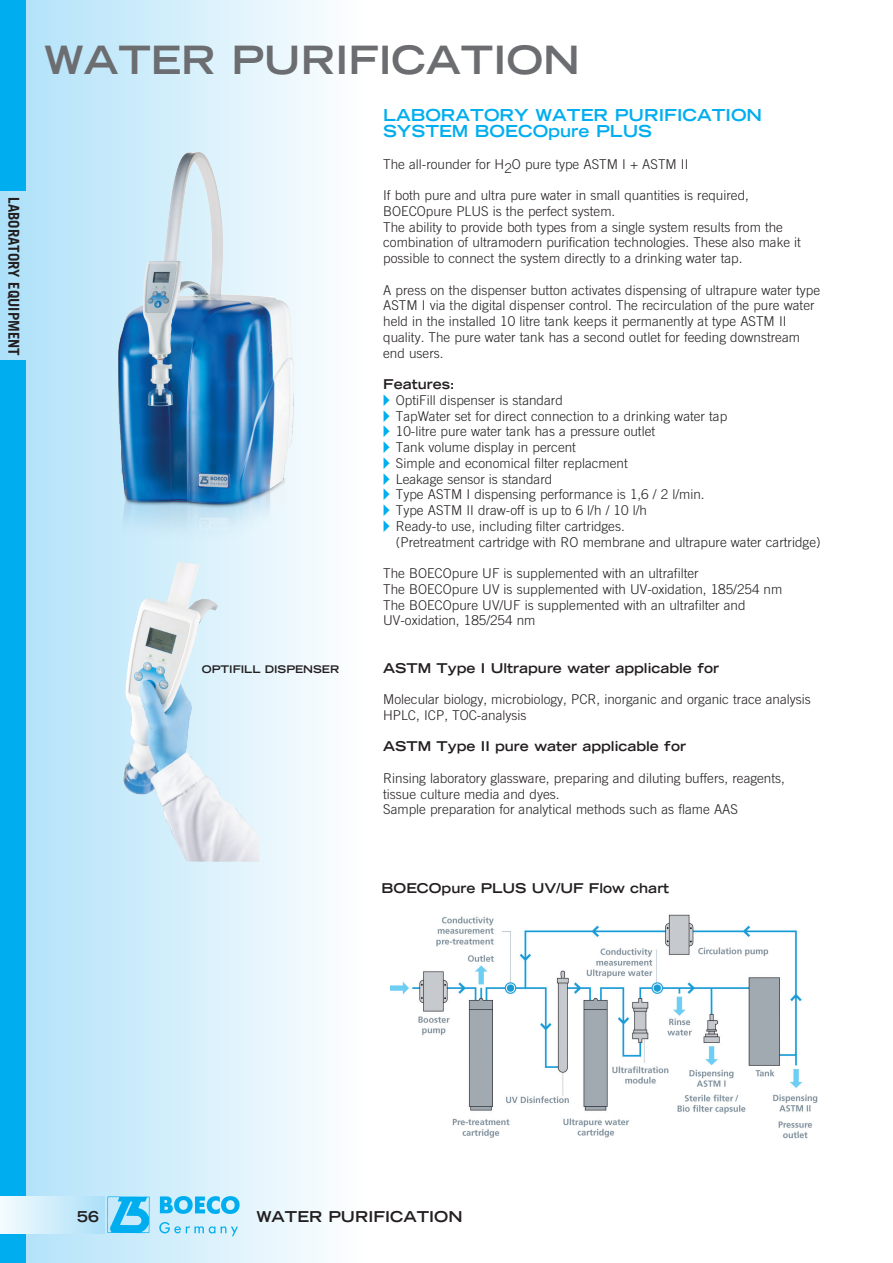
<style>
.page{position:relative;width:893px;height:1263px;background:#fff}
.page>*{position:absolute;margin:0;border:0;box-sizing:border-box;transform-origin:0 0}
.t1{font:700 expanded 39px "Trade Gothic LH";color:#6c6d70}
.t2{font:700 expanded 16.5px/15.8px "Trade Gothic LH";color:#00aeef}
.t3{font:700 expanded 15px "Trade Gothic LH";color:#231f20}
.t4{font:700 15px "Trade Gothic";color:#231f20}
.t5{font:300 13.5px/15.8px "Trade Gothic";color:#231f20}
.t6{font:700 expanded 13.5px "Trade Gothic LH";color:#231f20}
.t7{font:700 expanded 10.5px "Trade Gothic LH";color:#231f20}
.s1{font-family:"European Pi Three";font-weight:400;color:#00aeef}
</style>
<div class="page">
<img style="left:390px;top:914px;width:428px;height:225px">
<svg style="left:0;top:0;width:323px;height:1263px;background:#d2edfa"></svg>
<div style="left:0;top:361px;width:26px;height:902px;background:#00aeef"></div>
<div style="left:0;top:0;width:26px;height:190px;background:#00aeef"></div>
<img style="left:107px;top:1194px;width:134px;height:44px">
<div style="left:0;top:1196px;width:105px;height:37px;background:linear-gradient(to right,#f5fbfd,#ace0f9)"></div>
<img style="left:45px;top:137px;width:278px;height:404px">
<img style="left:125px;top:598px;width:42px;height:119px">
<p class="t4" style="left:23px;top:197px;width:160px;rotate:90deg">LAboratory Equipment</p>
<h1 class="t1" style="left:44px;top:35px;width:74px">WATER</h1>
<h1 class="t1" style="left:231px;top:35px;width:30px">PURIFICATION</h1>
<p class="t7" style="left:202px;top:662px;width:139px">Optifill Dispenser</p>
<p class="t2" style="left:383px;top:107px;width:380px">laboratory water purification system BOECO</p>
<p class="t2" style="left:548px;top:123px;width:63px">pure PLUS</p>
<p class="t5" style="left:383px;top:156px;width:307px">The all-rounder for H2O pure type ASTM I + ASTM II</p>
<p class="t5" style="left:383px;top:187px;width:419px">If both pure and ultra pure water in small quantities is required, BOECOpure PLUS is the perfect system.<br>The ability to provide both types from a single system results from the combination of ultramodern purification technologies. These also make it possible to connect the system directly to a drinking water tap.</p>
<p class="t5" style="left:383px;top:282px;width:438px">A press on the dispenser button activates dispensing of ultrapure water type ASTM I via the digital dispenser control. The recirculation of the pure water held in the installed 10 litre tank keeps it permanently at type ASTM II quality. The pure water tank has a second outlet for feeding downstream end users.</p>
<p class="t6" style="left:383px;top:375px;width:73px">Features:</p>
<p class="t5" style="left:383px;top:392px;width:345px"><span class="s1">A</span> OptiFill dispenser is standard<br><span class="s1">A</span> TapWater set for direct connection to a drinking water tap <span class="s1">A</span> 10-litre pure water tank has a pressure outlet<br><span class="s1">A</span> Tank volume display in percent<br><span class="s1">A</span> Simple and economical filter replacment<br><span class="s1">A</span> Leakage sensor is standard<br><span class="s1">A</span> Type ASTM I dispensing performance is 1,6 / 2 l/min.<br><span class="s1">A</span> Type ASTM II draw-off is up to 6 l/h / 10 l/h<br><span class="s1">A</span> Ready-to use, including filter cartridges.</p>
<p class="t5" style="left:396px;top:534px;width:426px">(Pretreatment cartridge with RO membrane and ultrapure water cartridge)</p>
<p class="t5" style="left:383px;top:565px;width:401px">The BOECOpure UF is supplemented with an ultrafilter<br>The BOECOpure UV is supplemented with UV-oxidation, 185/254 nm The BOECOpure UV/UF is supplemented with an ultrafilter and UV-oxidation, 185/254 nm</p>
<p class="t6" style="left:383px;top:659px;width:13px">ASTM</p>
<p class="t6" style="left:437px;top:659px;width:284px">Type I U ltrapure water applicable for</p>
<p class="t5" style="left:383px;top:691px;width:429px">Molecular biology, microbiology, PCR, inorganic and organic trace analysis<br>HPLC, ICP, TOC-analysis</p>
<p class="t6" style="left:383px;top:738px;width:13px">ASTM</p>
<p class="t6" style="left:437px;top:738px;width:251px">Type II pure water applicable for</p>
<p class="t5" style="left:383px;top:770px;width:403px">Rinsing laboratory glassware, preparing and diluting buffers, reagents, tissue culture media and dyes.<br>Sample preparation for analytical methods such as flame AAS</p>
<p class="t6" style="left:382px;top:879px;width:13px">BOECO</p>
<p class="t6" style="left:442px;top:879px;width:52px">pure PLUS</p>
<p class="t6" style="left:532px;top:879px;width:41px">U V/UF</p>
<p class="t6" style="left:589px;top:879px;width:82px">Flow chart</p>
<p class="t3" style="left:77px;top:1207px;width:23px">56</p>
<p class="t3" style="left:256px;top:1206px;width:208px">Water purification</p>
</div>
